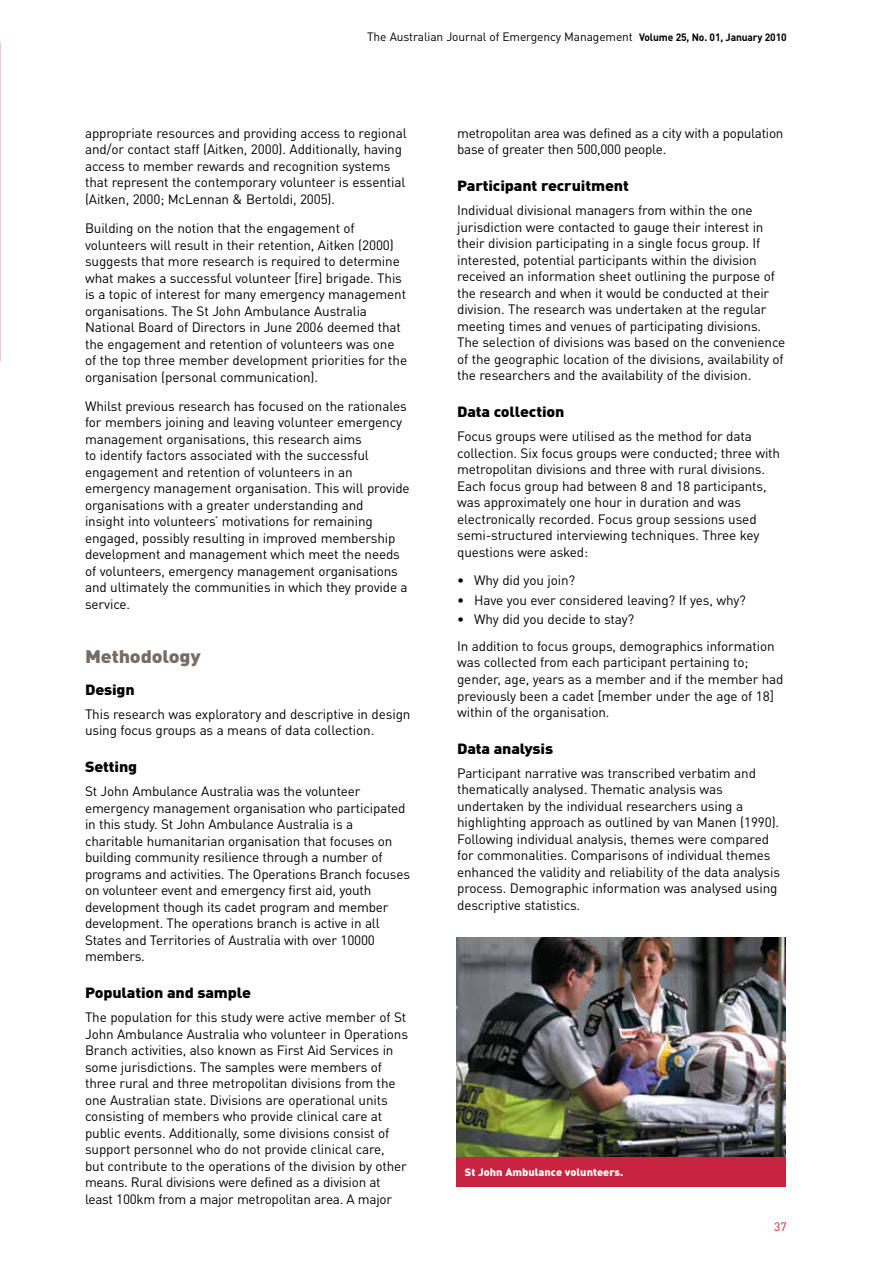
<style>
.page{position:relative;width:893px;height:1263px;background:#fff}
.page>*{position:absolute;margin:0;border:0;box-sizing:border-box;transform-origin:0 0}
.Grey_Sub_Heading{font:900 18px "DINOT";letter-spacing:-.01em;color:#776c64;scale:1.1 1}
.Black_Sub_Heading{font:900 14.7px "DINOT";letter-spacing:-.01em;color:#000;scale:1.1 1}
.Body_Text{font:13.5px/16.5px "DINOT";letter-spacing:-.01em;color:#000}
.t1{font:12px "DINOT";letter-spacing:-.01em;color:#000}
.t2{font:12px "DINOT";color:#c9243f}
.t3{font:900 10.5px "DINOT";color:#fff;scale:1.05 1}
.s1{font-weight:700;font-size:10.5px}
</style>
<div class="page">
<img style="left:456px;top:938px;width:330px;height:219px">
<div style="left:456px;top:1157px;width:330px;height:30px;background:#c9243f"></div>
<p class="t1" style="left:367px;top:29px;width:421px">The Australian Journal of Emergency Management <span class="s1">Volume 25, No. 01, January 2010</span></p>
<p class="Body_Text" style="left:85px;top:125px;width:323px">appropriate resources and providing access to regional and/or contact staff (Aitken, 2000). Additionally, having access to member rewards and recognition systems that represent the contemporary volunteer is essential (Aitken, 2000; McLennan &amp; Bertoldi, 2005).</p>
<p class="Body_Text" style="left:85px;top:220px;width:324px">Building on the notion that the engagement of volunteers will result in their retention, Aitken (2000) suggests that more research is required to determine what makes a successful volunteer [fire] brigade. This is a topic of interest for many emergency management organisations. The St John Ambulance Australia National Board of Directors in June 2006 deemed that the engagement and retention of volunteers was one of the top three member development priorities for the organisation (personal communication).</p>
<p class="Body_Text" style="left:85px;top:398px;width:326px">Whilst previous research has focused on the rationales for members joining and leaving volunteer emergency management organisations, this research aims<br>to identify factors associated with the successful engagement and retention of volunteers in an emergency management organisation. This will provide organisations with a greater understanding and<br>insight into volunteers’ motivations for remaining engaged, possibly resulting in improved membership development and management which meet the needs of volunteers, emergency management organisations and ultimately the communities in which they provide a service.</p>
<p class="Grey_Sub_Heading" style="left:85px;top:645px;width:107px">Methodology</p>
<p class="Black_Sub_Heading" style="left:85px;top:680px;width:47px">Design</p>
<p class="Body_Text" style="left:85px;top:705px;width:327px">This research was exploratory and descriptive in design using focus groups as a means of data collection.</p>
<p class="Black_Sub_Heading" style="left:85px;top:757px;width:49px">Setting</p>
<p class="Body_Text" style="left:85px;top:783px;width:327px">St John Ambulance Australia was the volunteer emergency management organisation who participated in this study. St John Ambulance Australia is a charitable humanitarian organisation that focuses on building community resilience through a number of programs and activities. The Operations Branch focuses on volunteer event and emergency first aid, youth development though its cadet program and member development. The operations branch is active in all States and Territories of Australia with over 10000 members.</p>
<p class="Black_Sub_Heading" style="left:85px;top:983px;width:152px">Population and sample</p>
<p class="Body_Text" style="left:85px;top:1009px;width:325px">The population for this study were active member of St John Ambulance Australia who volunteer in Operations Branch activities, also known as First Aid Services in some jurisdictions. The samples were members of three rural and three metropolitan divisions from the one Australian state. Divisions are operational units consisting of members who provide clinical care at public events. Additionally, some divisions consist of support personnel who do not provide clinical care,<br>but contribute to the operations of the division by other means. Rural divisions were defined as a division at least 100km from a major metropolitan area. A major</p>
<p class="Body_Text" style="left:457px;top:125px;width:328px">metropolitan area was defined as a city with a population base of greater then 500,000 people.</p>
<p class="Black_Sub_Heading" style="left:457px;top:176px;width:158px">Participant recruitment</p>
<p class="Body_Text" style="left:457px;top:202px;width:330px">Individual divisional managers from within the one jurisdiction were contacted to gauge their interest in their division participating in a single focus group. If interested, potential participants within the division received an information sheet outlining the purpose of the research and when it would be conducted at their division. The research was undertaken at the regular meeting times and venues of participating divisions.<br>The selection of divisions was based on the convenience of the geographic location of the divisions, availability of the researchers and the availability of the division.</p>
<p class="Black_Sub_Heading" style="left:457px;top:402px;width:99px">Data collection</p>
<p class="Body_Text" style="left:457px;top:428px;width:325px">Focus groups were utilised as the method for data collection. Six focus groups were conducted; three with metropolitan divisions and three with rural divisions.<br>Each focus group had between 8 and 18 participants, was approximately one hour in duration and was electronically recorded. Focus group sessions used semi-structured interviewing techniques. Three key questions were asked:</p>
<p class="Body_Text" style="left:457px;top:572px;width:120px">• Why did you join?</p>
<p class="Body_Text" style="left:457px;top:591px;width:290px">• Have you ever considered leaving? If yes, why?</p>
<p class="Body_Text" style="left:457px;top:611px;width:179px">• Why did you decide to stay?</p>
<p class="Body_Text" style="left:457px;top:638px;width:328px">In addition to focus groups, demographics information was collected from each participant pertaining to; gender, age, years as a member and if the member had previously been a cadet [member under the age of 18] within of the organisation.</p>
<p class="Black_Sub_Heading" style="left:457px;top:739px;width:89px">Data analysis</p>
<p class="Body_Text" style="left:457px;top:765px;width:325px">Participant narrative was transcribed verbatim and thematically analysed. Thematic analysis was undertaken by the individual researchers using a highlighting approach as outlined by van Manen (1990).<br>Following individual analysis, themes were compared for commonalities. Comparisons of individual themes enhanced the validity and reliability of the data analysis process. Demographic information was analysed using descriptive statistics.</p>
<p class="t3" style="left:465px;top:1166px;width:152px">St John Ambulance volunteers.</p>
<p class="t2" style="left:774px;top:1219px;width:14px">37</p>
</div>
